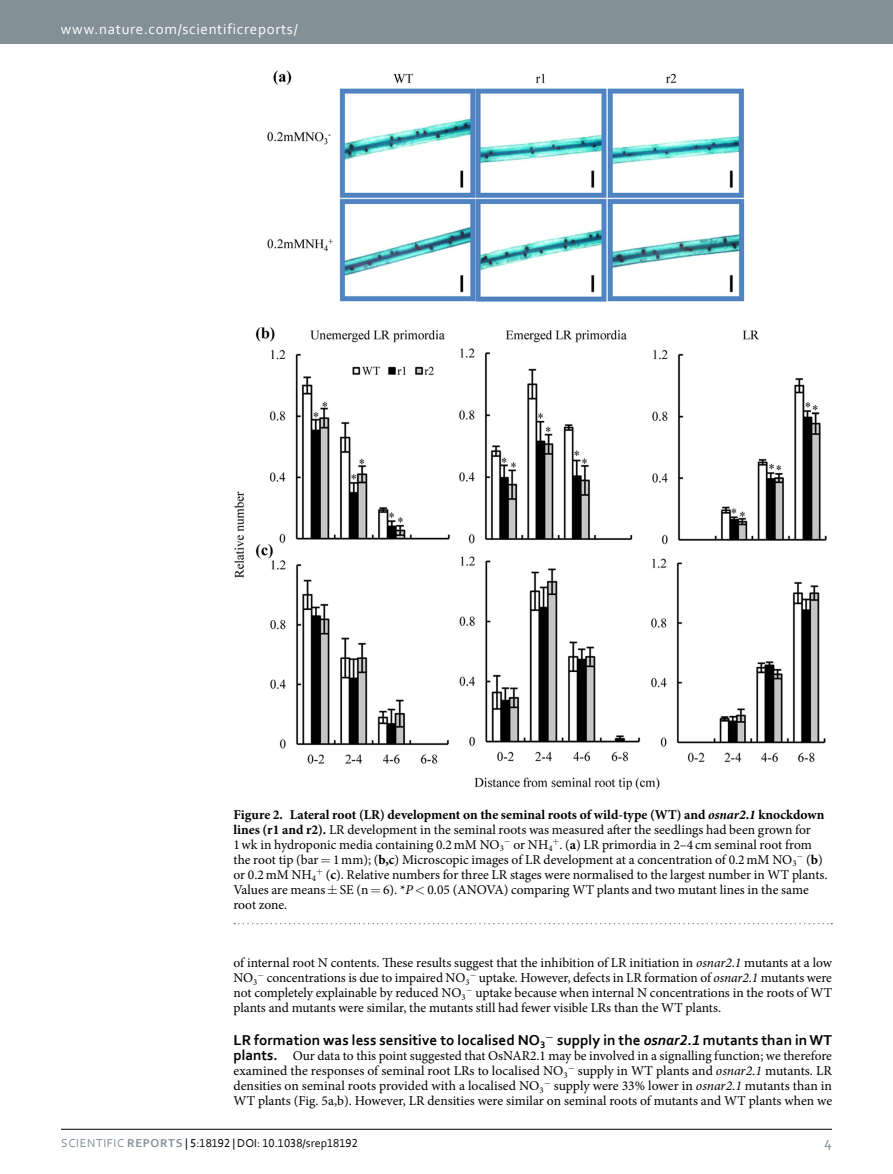
<style>
.page{position:relative;width:893px;height:1174px;background:#fff}
.page>*{position:absolute;margin:0;border:0;box-sizing:border-box;transform-origin:0 0}
.t1{font:700 15px "Corbel";color:#000}
.t2{font:15px "Corbel";letter-spacing:.045em;color:#fff}
.t3{font:15px "Corbel";color:#839097}
.t4{font:13.5px/15px "Minion Pro";color:#000;text-align:justify}
.t5{font:12px "Corbel";color:#000}
.s1{font-weight:700}
.s2{font-weight:700;font-style:italic}
.s3{font-style:italic}
.s4{font-family:"Corbel";font-weight:700;font-size:15px}
.s5{color:#839097}
.s6{font-weight:700;color:#839097}
</style>
<div class="page">
<div style="left:0;top:0;width:893px;height:43px;background:#839097"></div>
<hr style="left:61px;top:1129px;width:771px;height:1px;background:#000">
<img style="left:234px;top:70px;width:593px;height:720px">
<svg style="left:234px;top:923px;width:598px;height:1px"></svg>
<p class="t2" style="left:61px;top:19px;width:238px">www.nature.com/scientificreports/</p>
<p class="t4" style="left:233px;top:807px;width:596px;text-align:left"><span class="s1">Figure 2. Lateral root (LR) development on the seminal roots of wild-type (WT) and</span> <span class="s2">osnar2</span><span class="s1">.</span><span class="s2">1</span> <span class="s1">knockdown lines (r1 and r2).</span> LR development in the seminal roots was measured after the seedlings had been grown for 1wk in hydroponic media containing 0.2mM NO<sub>3</sub>− or NH<sub>4</sub> . (<span class="s1">a</span>) LR primordia in 2–4 cm seminal root from the root tip (bar 1mm); (<span class="s1">b,c</span>) Microscopic images of LR development at a concentration of 0.2mM NO<sub>3</sub>− (<span class="s1">b</span>) or 0.2mM NH<sub>4</sub> (<span class="s1">c</span>). Relative numbers for three LR stages were normalised to the largest number in WT plants.<br>Values are means SE (n 6). *<span class="s3">P</span> 0.05 (ANOVA) comparing WT plants and two mutant lines in the same root zone.</p>
<p class="t4" style="left:233px;top:955px;width:600px">of internal root N contents. These results suggest that the inhibition of LR initiation in <span class="s3">osnar2</span>.<span class="s3">1</span> mutants at a low NO<sub>3</sub>− concentrations is due to impaired NO<sub>3</sub>− uptake. However, defects in LR formation of <span class="s3">osnar2</span>.<span class="s3">1</span> mutants were not completely explainable by reduced NO<sub>3</sub>− uptake because when internal N concentrations in the roots of WT plants and mutants were similar, the mutants still had fewer visible LRs than the WT plants.</p>
<p class="t1" style="left:233px;top:1030px;width:600px">LR formation was less sensitive to localised NO<sub>3</sub>− supply in the <span class="s3">osnar2</span>.<span class="s3">1</span> mutants than in WT</p>
<p class="t4" style="left:233px;top:1048px;width:600px"><span class="s4">plants.</span> Our data to this point suggested that OsNAR2.1 may be involved in a signalling function; we therefore examined the responses of seminal root LRs to localised NO<sub>3</sub>− supply in WT plants and <span class="s3">osnar2</span>.<span class="s3">1</span> mutants. LR densities on seminal roots provided with a localised NO<sub>3</sub>− supply were 33% lower in <span class="s3">osnar2</span>.<span class="s3">1</span> mutants than in WT plants (Fig. 5a,b). However, LR densities were similar on seminal roots of mutants and WT plants when we</p>
<p class="t5" style="left:61px;top:1135px;width:298px"><span class="s5">Scientific</span> <span class="s6">Reports</span> | 5:18192 | DOI: 10.1038/srep18192</p>
<p class="t3" style="left:824px;top:1132px;width:9px">4</p>
</div>
